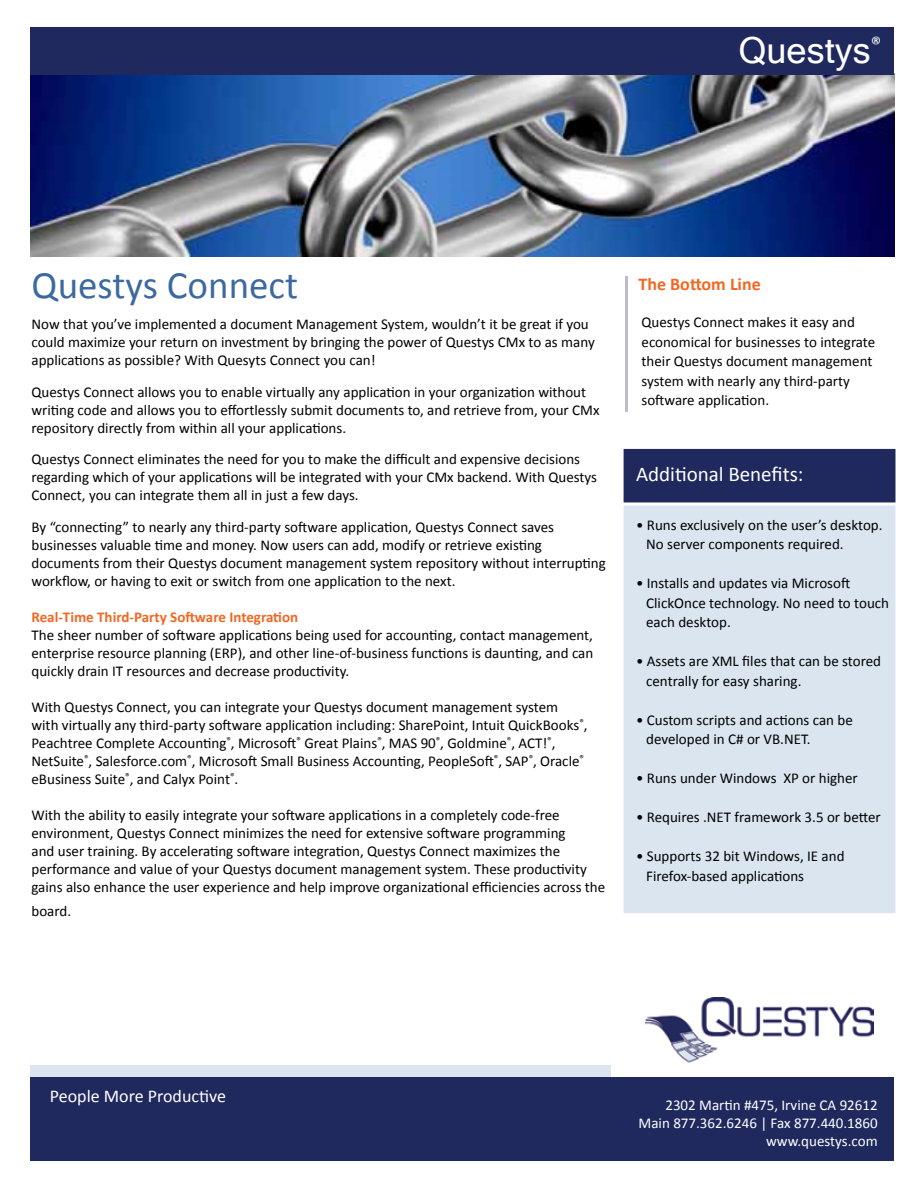
<style>
.page{position:relative;width:918px;height:1188px;background:#fff}
.page>*{position:absolute;margin:0;border:0;box-sizing:border-box;transform-origin:0 0}
.t1{font:39px "Calibri";color:#3c69a1}
.t2{font:36px "Microsoft Sans Serif";color:#fff}
.t3{font:21px "Calibri";color:#fff}
.t4{font:18px "Calibri";color:#fff}
.t5{font:700 18px "Calibri";color:#f26722}
.t6{font:15px/18px "Calibri";color:#000}
.t7{font:15px/18px "Calibri";color:#fff;text-align:right}
.t8{font:700 15px "Calibri";color:#f26722}
</style>
<div class="page">
<img style="left:30px;top:75px;width:864px;height:182px">
<div style="left:30px;top:1065px;width:581px;height:57px;background:#dae5ef"></div>
<div style="left:30px;top:1077px;width:864px;height:84px;background:#20295d"></div>
<div style="left:621px;top:446px;width:277px;height:72px;background:#20295d;border:3px solid #fff"></div>
<div style="left:621px;top:502px;width:277px;height:414px;background:#dae5ef;border:3px solid #fff"></div>
<div style="left:30px;top:27px;width:864px;height:48px;background:#20295d"></div>
<hr style="left:625px;top:276px;width:3px;height:136px;background:#bebbcc">
<img style="left:646px;top:998px;width:227px;height:65px">
<h2 class="t2" style="left:739px;top:27px;width:144px">Questys<sup>®</sup></h2>
<h1 class="t1" style="left:32px;top:260px;width:268px">Questys Connect</h1>
<p class="t6" style="left:32px;top:315px;width:565px">Now that you’ve implemented a document Management System, wouldn’t it be great if you could maximize your return on investment by bringing the power of Questys CMx to as many applications as possible? With Quesyts Connect you can!</p>
<p class="t6" style="left:32px;top:383px;width:570px">Questys Connect allows you to enable virtually any application in your organization without writing code and allows you to effortlessly submit documents to, and retrieve from, your CMx repository directly from within all your applications.</p>
<p class="t6" style="left:32px;top:450px;width:567px">Questys Connect eliminates the need for you to make the difficult and expensive decisions regarding which of your applications will be integrated with your CMx backend. With Questys<br>Connect, you can integrate them all in just a few days.</p>
<p class="t6" style="left:32px;top:518px;width:576px">By “connecting” to nearly any third-party software application, Questys Connect saves businesses valuable time and money. Now users can add, modify or retrieve existing documents from their Questys document management system repository without interrupting workflow, or having to exit or switch from one application to the next.</p>
<p class="t8" style="left:32px;top:607px;width:268px">Real-Time Third-Party Software Integration</p>
<p class="t6" style="left:32px;top:626px;width:563px;text-align:justify">The sheer number of software applications being used for accounting, contact management, enterprise resource planning (ERP), and other line-of-business functions is daunting, and can quickly drain IT resources and decrease productivity.</p>
<p class="t6" style="left:31px;top:698px;width:558px">With Questys Connect, you can integrate your Questys document management system with virtually any third-party software application including: SharePoint, Intuit QuickBooks<sup>®</sup>, Peachtree Complete Accounting<sup>®</sup>, Microsoft<sup>®</sup> Great Plains<sup>®</sup>, MAS 90<sup>®</sup>, Goldmine<sup>®</sup>, ACT!<sup>®</sup>, NetSuite<sup>®</sup>, Salesforce.com<sup>®</sup>, Microsoft Small Business Accounting, PeopleSoft<sup>®</sup>, SAP<sup>®</sup>, Oracle<sup>® </sup>eBusiness Suite<sup>®</sup>, and Calyx Point<sup>®</sup>.</p>
<p class="t6" style="left:32px;top:806px;width:575px">With the ability to easily integrate your software applications in a completely code-free environment, Questys Connect minimizes the need for extensive software programming<br>and user training. By accelerating software integration, Questys Connect maximizes the performance and value of your Questys document management system. These productivity gains also enhance the user experience and help improve organizational efficiencies across the</p>
<p class="t6" style="left:32px;top:902px;width:41px">board.</p>
<p class="t5" style="left:639px;top:272px;width:124px">The Bottom Line</p>
<p class="t6" style="left:642px;top:313px;width:235px;line-height:19.5px">Questys Connect makes it easy and economical for businesses to integrate their Questys document management system with nearly any third-party software application.</p>
<h3 class="t3" style="left:636px;top:461px;width:169px">Additional Benefits:</h3>
<p class="t6" style="left:646px;top:515px;width:238px;line-height:19.5px;text-indent:-10px">• Runs exclusively on the user’s desktop.<br>No server components required.</p>
<p class="t6" style="left:646px;top:573px;width:244px;line-height:19.5px;text-indent:-10px">• Installs and updates via Microsoft<br>ClickOnce technology. No need to touch each desktop.</p>
<p class="t6" style="left:646px;top:651px;width:236px;line-height:19.5px;text-indent:-10px">• Assets are XML files that can be stored centrally for easy sharing.</p>
<p class="t6" style="left:646px;top:710px;width:208px;line-height:19.5px;text-indent:-10px">• Custom scripts and actions can be developed in C# or VB.NET.</p>
<p class="t6" style="left:636px;top:769px;width:223px">• Runs under Windows XP or higher</p>
<p class="t6" style="left:636px;top:808px;width:246px">• Requires .NET framework 3.5 or better</p>
<p class="t6" style="left:646px;top:846px;width:200px;line-height:19.5px;text-indent:-10px">• Supports 32 bit Windows, IE and<br>Firefox-based applications</p>
<p class="t4" style="left:50px;top:1085px;width:178px">People More Productive</p>
<p class="t7" style="left:639px;top:1096px;width:241px">2302 Martin #475, Irvine CA 92612<br>Main 877.362.6246 | Fax 877.440.1860 www.questys.com</p>
</div>
